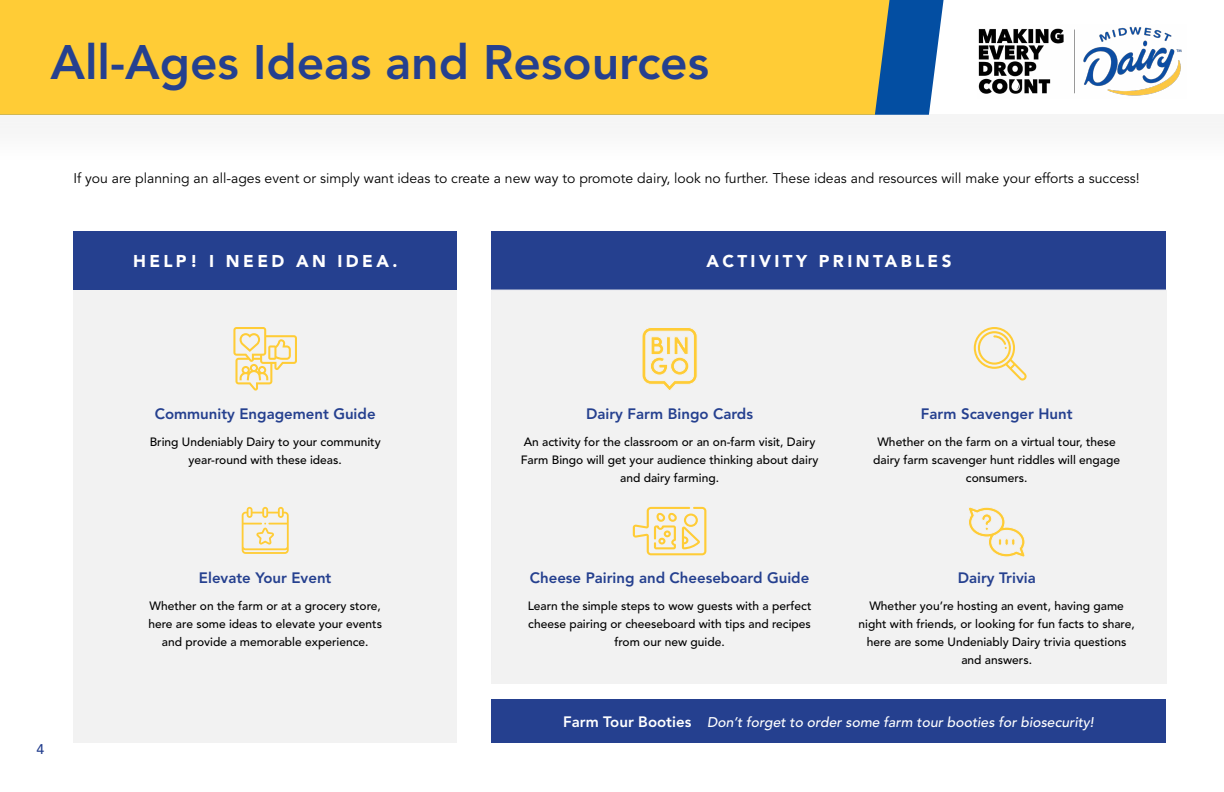
<style>
.page{position:relative;width:1224px;height:792px;background:#fff}
.page>*{position:absolute;margin:0;border:0;box-sizing:border-box;transform-origin:0 0}
.t1{font:800 48px "Avenir";color:#25408f}
.t2{font:900 17px "Avenir";letter-spacing:.2em;color:#fff}
.t3{font:800 15px "Avenir";color:#25408f}
.t4{font:14px "Avenir";color:#000}
.t5{font:italic 500 14px "Avenir";color:#fff}
.t6{font:500 14px "Avenir";color:#25408f}
.t7{font:500 12px/18px "Avenir";color:#000;text-align:center}
.s1{font-weight:800;font-style:normal;font-size:15px}
</style>
<div class="page">
<svg style="left:891px;top:0;width:53px;height:115px;background:#2868af"></svg>
<div style="left:0;top:0;width:891px;height:115px;background:#ffcc36"></div>
<img style="left:978px;top:26px;width:204px;height:70px">
<div style="left:492px;top:231px;width:674px;height:444px;background:#25408f"></div>
<div style="left:491px;top:699px;width:675px;height:44px;background:#25408f"></div>
<div style="left:491px;top:290px;width:676px;height:394px;background:#f2f2f2"></div>
<div style="left:73px;top:231px;width:384px;height:444px;background:#25408f"></div>
<div style="left:73px;top:290px;width:384px;height:453px;background:#f2f2f2"></div>
<svg style="left:233px;top:327px;width:64px;height:64px"></svg>
<svg style="left:242px;top:507px;width:47px;height:47px"></svg>
<svg style="left:642px;top:328px;width:56px;height:62px"></svg>
<svg style="left:633px;top:507px;width:73px;height:48px"></svg>
<svg style="left:974px;top:327px;width:53px;height:54px"></svg>
<svg style="left:968px;top:507px;width:57px;height:50px"></svg>
<h1 class="t1" style="left:50px;top:34px;width:660px">All-Ages Ideas and Resources</h1>
<p class="t4" style="left:73px;top:170px;width:1068px">If you are planning an all-ages event or simply want ideas to create a new way to promote dairy, look no further. These ideas and resources will make your efforts a success!</p>
<h2 class="t2" style="left:133px;top:250px;width:266px">HELP! I NEED AN IDEA.</h2>
<h2 class="t2" style="left:706px;top:250px;width:247px">ACTIVITY PRINTABLES</h2>
<p class="t6" style="left:36px;top:741px;width:9px">4</p>
<p class="t3" style="left:155px;top:405px;width:222px">Community Engagement Guide</p>
<p class="t7" style="left:150px;top:433px;width:232px">Bring Undeniably Dairy to your community year-round with these ideas.</p>
<p class="t3" style="left:199px;top:569px;width:134px">Elevate Your Event</p>
<p class="t7" style="left:148px;top:597px;width:235px">Whether on the farm or at a grocery store, here are some ideas to elevate your events and provide a memorable experience.</p>
<p class="t3" style="left:586px;top:405px;width:168px">Dairy Farm Bingo Cards</p>
<p class="t7" style="left:521px;top:433px;width:299px">An activity for the classroom or an on-farm visit, Dairy<br>Farm Bingo will get your audience thinking about dairy and dairy farming.</p>
<p class="t3" style="left:530px;top:569px;width:281px">Cheese Pairing and Cheeseboard Guide</p>
<p class="t7" style="left:528px;top:597px;width:285px">Learn the simple steps to wow guests with a perfect cheese pairing or cheeseboard with tips and recipes from our new guide.</p>
<p class="t3" style="left:921px;top:405px;width:153px">Farm Scavenger Hunt</p>
<p class="t7" style="left:873px;top:433px;width:248px">Whether on the farm on a virtual tour, these dairy farm scavenger hunt riddles will engage consumers.</p>
<p class="t3" style="left:958px;top:569px;width:80px">Dairy Trivia</p>
<p class="t7" style="left:859px;top:597px;width:278px">Whether you’re hosting an event, having game night with friends, or looking for fun facts to share, here are some Undeniably Dairy trivia questions and answers.</p>
<p class="t5" style="left:563px;top:714px;width:532px"><span class="s1">Farm Tour Booties</span> Don’t forget to order some farm tour booties for biosecurity!</p>
</div>
